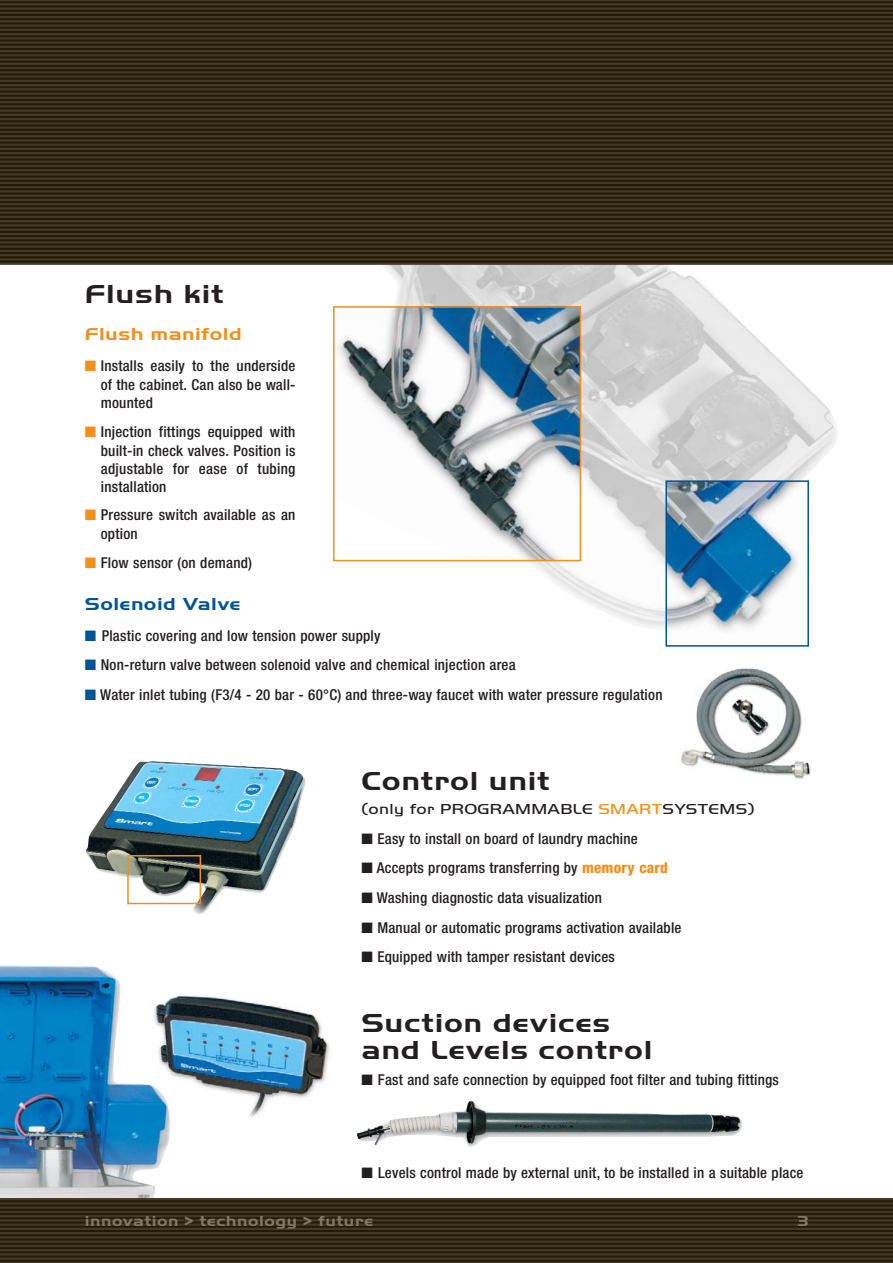
<style>
.page{position:relative;width:893px;height:1263px;background:#fff}
.page>*{position:absolute;margin:0;border:0;box-sizing:border-box;transform-origin:0 0}
.t1{font:700 27px/27px "Handel Got D";letter-spacing:.02em;color:#231f20;scale:1.2 1}
.t2{font:700 18px "Handel Got D";letter-spacing:.02em;color:#f38f1d;scale:1.2 1}
.t3{font:700 18px "Handel Got D";letter-spacing:.02em;color:#005595;scale:1.2 1}
.t4{font:500 condensed 15px/18.3px "Helvetica Neue";letter-spacing:.015em;color:#231f20;text-align:justify}
.t5{font:15px "Handel Got D Ligh";letter-spacing:.02em;color:#231f20;scale:1.2 1}
.t6{font:700 15px "Handel Got D";letter-spacing:.03em;color:#837962;scale:1.2 1}
.s1{color:#f38f1d}
.s2{color:#005595}
.s3{font-weight:800;color:#f38f1d}
</style>
<div class="page">
<img style="left:0;top:965px;width:170px;height:233px">
<div style="left:0;top:1199px;width:892px;height:64px;background:#241a04"></div>
<hr style="left:0;top:1198px;width:892px;height:2px;background:#443923">
<hr style="left:0;top:1202px;width:892px;height:3px;background:#443923">
<hr style="left:0;top:1207px;width:892px;height:2px;background:#443923">
<hr style="left:0;top:1211px;width:892px;height:2px;background:#443923">
<hr style="left:0;top:1215px;width:892px;height:2px;background:#443923">
<hr style="left:0;top:1219px;width:892px;height:3px;background:#443923">
<hr style="left:0;top:1224px;width:892px;height:2px;background:#443923">
<hr style="left:0;top:1228px;width:892px;height:2px;background:#443923">
<hr style="left:0;top:1232px;width:892px;height:2px;background:#443923">
<hr style="left:0;top:1236px;width:892px;height:3px;background:#443923">
<hr style="left:0;top:1241px;width:892px;height:2px;background:#443923">
<hr style="left:0;top:1245px;width:892px;height:2px;background:#443923">
<hr style="left:0;top:1249px;width:892px;height:2px;background:#443923">
<hr style="left:0;top:1253px;width:892px;height:3px;background:#443923">
<hr style="left:0;top:1258px;width:892px;height:2px;background:#443923">
<hr style="left:0;top:1262px;width:892px;height:1px;background:#443923">
<img style="left:681px;top:668px;width:130px;height:111px">
<img style="left:357px;top:1100px;width:385px;height:47px">
<img style="left:333px;top:265px;width:504px;height:363px">
<img style="left:336px;top:309px;width:242px;height:249px">
<div style="left:333px;top:306px;width:248px;height:255px;border:2px solid #f38f1d"></div>
<img style="left:668px;top:483px;width:138px;height:149px">
<div style="left:665px;top:480px;width:144px;height:167px;border:2px solid #005595"></div>
<img style="left:86px;top:761px;width:219px;height:153px">
<div style="left:127px;top:855px;width:74px;height:49px;border:2px solid #f38f1d"></div>
<img style="left:137px;top:989px;width:193px;height:143px">
<div style="left:0;top:0;width:892px;height:264px;background:#241a04"></div>
<hr style="left:0;top:250px;width:892px;height:2px;background:#443923">
<hr style="left:0;top:254px;width:892px;height:2px;background:#443923">
<hr style="left:0;top:258px;width:892px;height:3px;background:#443923">
<hr style="left:0;top:263px;width:892px;height:2px;background:#443923">
<hr style="left:0;top:246px;width:892px;height:2px;background:#443923">
<hr style="left:0;top:241px;width:892px;height:3px;background:#443923">
<hr style="left:0;top:237px;width:892px;height:2px;background:#443923">
<hr style="left:0;top:233px;width:892px;height:2px;background:#443923">
<hr style="left:0;top:229px;width:892px;height:2px;background:#443923">
<hr style="left:0;top:224px;width:892px;height:3px;background:#443923">
<hr style="left:0;top:220px;width:892px;height:2px;background:#443923">
<hr style="left:0;top:216px;width:892px;height:2px;background:#443923">
<hr style="left:0;top:212px;width:892px;height:2px;background:#443923">
<hr style="left:0;top:207px;width:892px;height:3px;background:#443923">
<hr style="left:0;top:203px;width:892px;height:2px;background:#443923">
<hr style="left:0;top:199px;width:892px;height:2px;background:#443923">
<hr style="left:0;top:195px;width:892px;height:2px;background:#443923">
<hr style="left:0;top:190px;width:892px;height:3px;background:#443923">
<hr style="left:0;top:186px;width:892px;height:2px;background:#443923">
<hr style="left:0;top:182px;width:892px;height:2px;background:#443923">
<hr style="left:0;top:178px;width:892px;height:2px;background:#443923">
<hr style="left:0;top:173px;width:892px;height:3px;background:#443923">
<hr style="left:0;top:169px;width:892px;height:2px;background:#443923">
<hr style="left:0;top:165px;width:892px;height:2px;background:#443923">
<hr style="left:0;top:161px;width:892px;height:2px;background:#443923">
<hr style="left:0;top:156px;width:892px;height:3px;background:#443923">
<hr style="left:0;top:152px;width:892px;height:2px;background:#443923">
<hr style="left:0;top:148px;width:892px;height:2px;background:#443923">
<hr style="left:0;top:144px;width:892px;height:2px;background:#443923">
<hr style="left:0;top:139px;width:892px;height:3px;background:#443923">
<hr style="left:0;top:135px;width:892px;height:2px;background:#443923">
<hr style="left:0;top:131px;width:892px;height:2px;background:#443923">
<hr style="left:0;top:127px;width:892px;height:2px;background:#443923">
<hr style="left:0;top:122px;width:892px;height:3px;background:#443923">
<hr style="left:0;top:118px;width:892px;height:2px;background:#443923">
<hr style="left:0;top:114px;width:892px;height:2px;background:#443923">
<hr style="left:0;top:110px;width:892px;height:2px;background:#443923">
<hr style="left:0;top:105px;width:892px;height:3px;background:#443923">
<hr style="left:0;top:101px;width:892px;height:2px;background:#443923">
<hr style="left:0;top:97px;width:892px;height:2px;background:#443923">
<hr style="left:0;top:93px;width:892px;height:2px;background:#443923">
<hr style="left:0;top:88px;width:892px;height:2px;background:#443923">
<hr style="left:0;top:84px;width:892px;height:2px;background:#443923">
<hr style="left:0;top:80px;width:892px;height:2px;background:#443923">
<hr style="left:0;top:75px;width:892px;height:3px;background:#443923">
<hr style="left:0;top:71px;width:892px;height:2px;background:#443923">
<hr style="left:0;top:67px;width:892px;height:2px;background:#443923">
<hr style="left:0;top:63px;width:892px;height:2px;background:#443923">
<hr style="left:0;top:58px;width:892px;height:3px;background:#443923">
<hr style="left:0;top:54px;width:892px;height:2px;background:#443923">
<hr style="left:0;top:50px;width:892px;height:2px;background:#443923">
<hr style="left:0;top:46px;width:892px;height:2px;background:#443923">
<hr style="left:0;top:41px;width:892px;height:3px;background:#443923">
<hr style="left:0;top:37px;width:892px;height:2px;background:#443923">
<hr style="left:0;top:33px;width:892px;height:2px;background:#443923">
<hr style="left:0;top:29px;width:892px;height:2px;background:#443923">
<hr style="left:0;top:24px;width:892px;height:3px;background:#443923">
<hr style="left:0;top:20px;width:892px;height:2px;background:#443923">
<hr style="left:0;top:16px;width:892px;height:2px;background:#443923">
<hr style="left:0;top:12px;width:892px;height:2px;background:#443923">
<hr style="left:0;top:7px;width:892px;height:3px;background:#443923">
<hr style="left:0;top:3px;width:892px;height:2px;background:#443923">
<hr style="left:0;top:0;width:892px;height:1px;background:#443923">
<h1 class="t1" style="left:85px;top:283px;width:117px">Flush kit</h1>
<p class="t2" style="left:85px;top:328px;width:132px">Flush manifold</p>
<p class="t4" style="left:101px;top:358px;width:196px;text-indent:-16px"><span class="s1">■</span> Installs easily to the underside of the cabinet. Can also be wall&shy;mounted</p>
<p class="t4" style="left:101px;top:423px;width:196px;text-indent:-16px"><span class="s1">■</span> Injection fittings equipped with built-in check valves. Position is adjustable for ease of tubing installation</p>
<p class="t4" style="left:101px;top:507px;width:196px;line-height:19px;text-indent:-16px"><span class="s1">■</span> Pressure switch available as an option</p>
<p class="t4" style="left:85px;top:555px;width:169px"><span class="s1">■</span> Flow sensor (on demand)</p>
<p class="t3" style="left:85px;top:598px;width:131px">Solenoid Valve</p>
<p class="t4" style="left:85px;top:627px;width:297px"><span class="s2">■</span> Plastic covering and low tension power supply</p>
<p class="t4" style="left:85px;top:657px;width:432px"><span class="s2">■</span> Non-return valve between solenoid valve and chemical injection area</p>
<p class="t4" style="left:85px;top:687px;width:579px"><span class="s2">■</span> Water inlet tubing (F3/4 - 20 bar - 60°C) and three-way faucet with water pressure regulation</p>
<h1 class="t1" style="left:361px;top:770px;width:158px">Control unit</h1>
<p class="t5" style="left:361px;top:805px;width:329px">(only for PROGRAMMABLE <span class="s1">SMART</span>SYSTEMS)</p>
<p class="t4" style="left:361px;top:831px;width:278px">■ Easy to install on board of laundry machine</p>
<p class="t4" style="left:361px;top:860px;width:308px">■ Accepts programs transferring by <span class="s3">memory card</span></p>
<p class="t4" style="left:361px;top:890px;width:242px">■ Washing diagnostic data visualization</p>
<p class="t4" style="left:361px;top:920px;width:321px">■ Manual or automatic programs activation available</p>
<p class="t4" style="left:361px;top:949px;width:255px">■ Equipped with tamper resistant devices</p>
<h1 class="t1" style="left:361px;top:1012px;width:244px">Suction devices and Levels control</h1>
<p class="t4" style="left:361px;top:1072px;width:419px">■ Fast and safe connection by equipped foot filter and tubing fittings</p>
<p class="t4" style="left:361px;top:1165px;width:443px">■ Levels control made by external unit, to be installed in a suitable place</p>
<p class="t6" style="left:85px;top:1216px;width:242px">innovation &gt; technology &gt; future</p>
<p class="t6" style="left:797px;top:1216px;width:11px">3</p>
</div>
